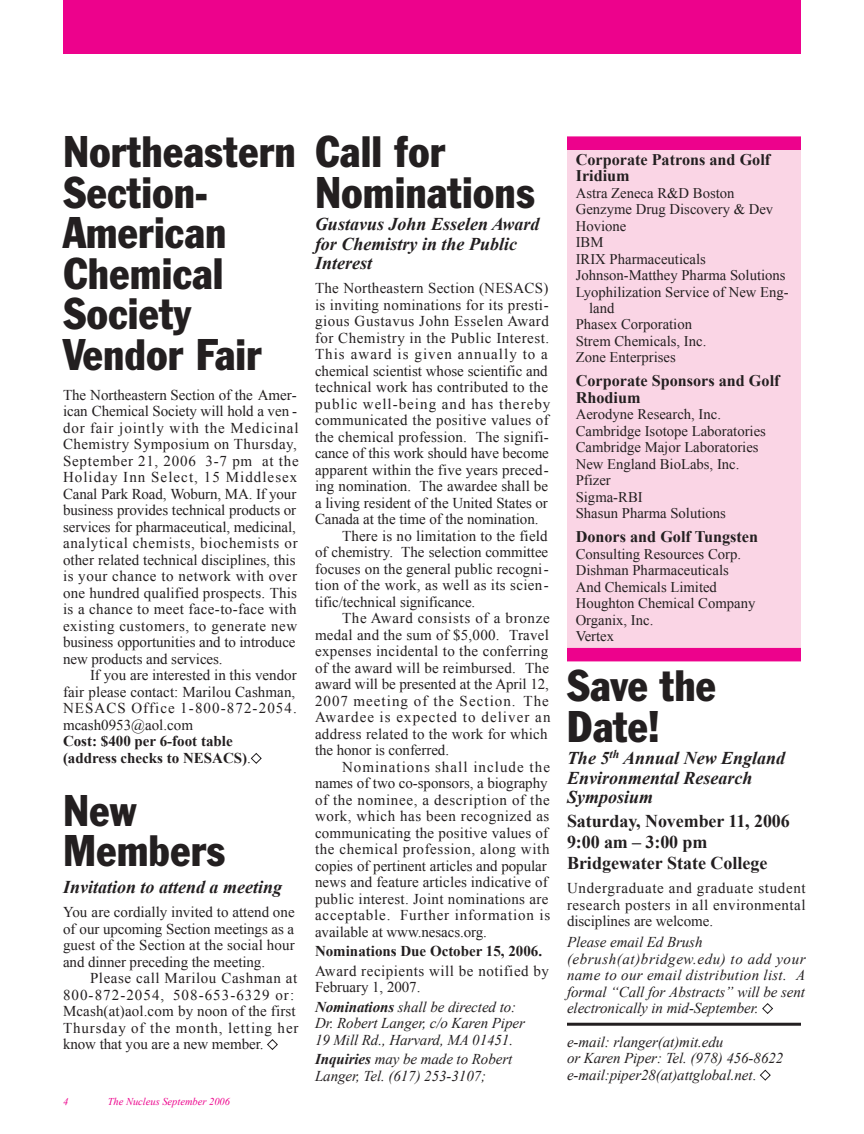
<style>
.page{position:relative;width:864px;height:1134px;background:#fff}
.page>*{position:absolute;margin:0;border:0;box-sizing:border-box;transform-origin:0 0}
.t1{font:condensed 43.5px/40.5px "Franklin Gothic BT";color:#231f20}
.t2{font:italic 700 18px/19.5px "Times New Roman";color:#231f20}
.t3{font:700 18px/21px "Times New Roman";letter-spacing:-.005em;color:#231f20}
.t4{font:700 16.2px/16.5px "Times New Roman";color:#231f20}
.t5{font:15px/16.5px "Times New Roman";letter-spacing:.015em;color:#231f20;text-align:justify}
.t6{font:italic 15px/16.5px "Times New Roman";letter-spacing:-.005em;color:#231f20}
.t7{font:15px "Times New Roman";letter-spacing:-.005em;color:#231f20}
.t8{font:15px/16.5px "Times New Roman";letter-spacing:.04em;color:#231f20}
.t9{font:15px "Times New Roman";letter-spacing:.07em;color:#231f20}
.t10{font:15px/16.5px "Times New Roman";letter-spacing:.035em;color:#231f20}
.t11{font:700 15px/16.5px "Times New Roman";color:#231f20}
.t12{font:15px "Times New Roman";letter-spacing:.055em;color:#231f20}
.t13{font:15px "Times New Roman";letter-spacing:.045em;color:#231f20}
.t14{font:14.7px/16.5px "Times New Roman";color:#231f20}
.t15{font:italic 10.5px "Times New Roman";color:#ed028c}
.s1{font-weight:700}
.s2{font-weight:400}
.s3{color:#fff}
.s4{font-style:normal}
</style>
<div class="page">
<div style="left:63px;top:0;width:738px;height:54px;background:#ed028c"></div>
<div style="left:567px;top:136px;width:234px;height:525px;background:#fad5e5"></div>
<div style="left:567px;top:648px;width:234px;height:13px;background:#ed028c"></div>
<div style="left:567px;top:137px;width:234px;height:13px;background:#ed028c"></div>
<hr style="left:567px;top:1023px;width:234px;height:3px;background:#231f20">
<h1 class="t1" style="left:315px;top:135px;width:222px;text-indent:-252px">Northeastern Call for<br>Nominations</h1>
<p class="t2" style="left:315px;top:214px;width:226px">Gustavus John Esselen Award for Chemistry in the Public<br>Interest</p>
<p class="t5" style="left:315px;top:280px;width:235px">The Northeastern Section (NESACS)</p>
<p class="t5" style="left:315px;top:296px;width:235px">is inviting nominations for its presti-</p>
<p class="t8" style="left:315px;top:313px;width:236px">gious Gustavus John Esselen Award</p>
<p class="t10" style="left:315px;top:329px;width:236px">for Chemistry in the Public Interest.</p>
<p class="t9" style="left:315px;top:344px;width:234px">This award is given annually to a</p>
<p class="t5" style="left:315px;top:362px;width:234px">chemical scientist whose scientific and</p>
<p class="t5" style="left:315px;top:379px;width:235px">technical work has contributed to the</p>
<p class="t9" style="left:315px;top:394px;width:237px">public well-being and has thereby</p>
<p class="t5" style="left:315px;top:412px;width:235px">communicated the positive values of</p>
<p class="t5" style="left:315px;top:428px;width:235px">the chemical profession. The signifi-</p>
<p class="t7" style="left:315px;top:443px;width:235px">cance of this work should have become</p>
<p class="t5" style="left:315px;top:461px;width:235px">apparent within the five years preced-</p>
<p class="t5" style="left:315px;top:478px;width:235px">ing nomination. The awardee shall be</p>
<p class="t7" style="left:315px;top:493px;width:234px">a living resident of the United States or</p>
<p class="t7" style="left:315px;top:509px;width:225px">Canada at the time of the nomination.</p>
<p class="t5" style="left:342px;top:527px;width:207px">There is no limitation to the field</p>
<p class="t7" style="left:315px;top:542px;width:235px">of chemistry. The selection committee</p>
<p class="t5" style="left:315px;top:560px;width:235px">focuses on the general public recogni-</p>
<p class="t5" style="left:315px;top:577px;width:235px">tion of the work, as well as its scien-</p>
<p class="t7" style="left:315px;top:592px;width:162px">tific/technical significance.</p>
<p class="t13" style="left:342px;top:608px;width:209px">The Award consists of a bronze</p>
<p class="t5" style="left:315px;top:626px;width:235px">medal and the sum of $5,000. Travel</p>
<p class="t5" style="left:315px;top:643px;width:235px">expenses incidental to the conferring</p>
<p class="t5" style="left:315px;top:659px;width:235px">of the award will be reimbursed. The</p>
<p class="t7" style="left:315px;top:674px;width:235px">award will be presented at the April 12,</p>
<p class="t9" style="left:315px;top:691px;width:235px">2007 meeting of the Section. The</p>
<p class="t9" style="left:315px;top:707px;width:237px">Awardee is expected to deliver an</p>
<p class="t5" style="left:315px;top:725px;width:234px">address related to the work for which</p>
<p class="t7" style="left:315px;top:740px;width:136px">the honor is conferred.</p>
<p class="t9" style="left:342px;top:757px;width:210px">Nominations shall include the</p>
<p class="t7" style="left:315px;top:773px;width:234px">names of two co-sponsors, a biography</p>
<p class="t8" style="left:315px;top:791px;width:236px">of the nominee, a description of the</p>
<p class="t10" style="left:315px;top:808px;width:236px">work, which has been recognized as</p>
<p class="t5" style="left:315px;top:824px;width:235px">communicating the positive values of</p>
<p class="t8" style="left:315px;top:841px;width:236px">the chemical profession, along with</p>
<p class="t7" style="left:315px;top:856px;width:233px">copies of pertinent articles and popular</p>
<p class="t5" style="left:315px;top:874px;width:234px">news and feature articles indicative of</p>
<p class="t5" style="left:315px;top:890px;width:235px">public interest. Joint nominations are</p>
<p class="t12" style="left:315px;top:905px;width:237px">acceptable. Further information is</p>
<p class="t7" style="left:315px;top:922px;width:174px">available at www.nesacs.org.</p>
<p class="t11" style="left:315px;top:943px;width:229px">Nominations Due October 15, 2006.</p>
<p class="t10" style="left:315px;top:962px;width:236px">Award recipients will be notified by<br>February 1, 2007.</p>
<p class="t6" style="left:315px;top:998px;width:211px"><span class="s1">Nominations</span> shall be directed to:<br>Dr. Robert Langer, c/o Karen Piper<br>19 Mill Rd., Harvard, MA 01451.</p>
<p class="t6" style="left:315px;top:1051px;width:199px"><span class="s1">Inquiries</span> may be made to Robert<br>Langer, Tel. (617) 253-3107;</p>
<h1 class="t1" style="left:63px;top:175px;width:200px">Section-<br>American<br>Chemical<br>Society<br>Vendor Fair</h1>
<p class="t5" style="left:63px;top:386px;width:237px;text-align:left">The Northeastern Section of the Amer&shy;ican Chemical Society will hold a ven - dor fair jointly with the Medicinal Chemistry Symposium on Thursday, September 21, 2006 3-7 pm at the Holiday Inn Select, 15 Middlesex Canal Park Road, Woburn, MA. If your business provides technical products or services for pharmaceutical, medicinal, analytical chemists, biochemists or other related technical disciplines, this is your chance to network with over one hundred qualified prospects. This is a chance to meet face-to-face with existing customers, to generate new business opportunities and to introduce new products and services.</p>
<p class="t5" style="left:63px;top:667px;width:235px;text-indent:27px">If you are interested in this vendor fair please contact: Marilou Cashman, NESACS Office 1-800-872-2054. mcash0953@aol.com</p>
<p class="t11" style="left:63px;top:733px;width:200px">Cost: $400 per 6-foot table (address checks to NESACS)<span class="s2">.</span><span class="s3">◆</span></p>
<h1 class="t1" style="left:63px;top:793px;width:164px">New<br>Members</h1>
<p class="t2" style="left:63px;top:877px;width:221px">Invitation to attend a meeting</p>
<p class="t5" style="left:63px;top:904px;width:233px">You are cordially invited to attend one of our upcoming Section meetings as a guest of the Section at the social hour and dinner preceding the meeting.</p>
<p class="t8" style="left:63px;top:970px;width:237px;text-indent:27px">Please call Marilou Cashman at 800-872-2054, 508-653-6329 or:<br>Mcash(at)aol.com by noon of the first Thursday of the month, letting her know that you are a new member. <span class="s3">◆</span></p>
<p class="t15" style="left:63px;top:1094px;width:7px">4</p>
<p class="t15" style="left:108px;top:1094px;width:124px">The Nucleus September 2006</p>
<p class="t4" style="left:576px;top:151px;width:196px">Corporate Patrons and Golf<br>Iridium</p>
<p class="t14" style="left:576px;top:185px;width:160px">Astra Zeneca R&amp;D Boston</p>
<p class="t14" style="left:576px;top:201px;width:199px">Genzyme Drug Discovery &amp; Dev</p>
<p class="t14" style="left:576px;top:218px;width:52px">Hovione</p>
<p class="t14" style="left:576px;top:234px;width:29px">IBM</p>
<p class="t14" style="left:576px;top:251px;width:132px">IRIX Pharmaceuticals</p>
<p class="t14" style="left:576px;top:267px;width:211px">Johnson-Matthey Pharma Solutions</p>
<p class="t14" style="left:576px;top:284px;width:215px">Lyophilization Service of New Eng-</p>
<p class="t14" style="left:589px;top:299px;width:27px">land</p>
<p class="t14" style="left:576px;top:316px;width:118px">Phasex Corporation</p>
<p class="t14" style="left:576px;top:332px;width:132px">Strem Chemicals, Inc.</p>
<p class="t14" style="left:576px;top:349px;width:102px">Zone Enterprises</p>
<p class="t4" style="left:576px;top:372px;width:205px">Corporate Sponsors and Golf<br>Rhodium</p>
<p class="t14" style="left:576px;top:406px;width:192px">Aerodyne Research, Inc.<br>Cambridge Isotope Laboratories<br>Cambridge Major Laboratories<br>New England BioLabs, Inc.<br>Pfizer<br>Sigma-RBI<br>Shasun Pharma Solutions</p>
<p class="t4" style="left:576px;top:528px;width:184px">Donors and Golf Tungsten</p>
<p class="t14" style="left:576px;top:545px;width:181px">Consulting Resources Corp.<br>Dishman Pharmaceuticals<br>And Chemicals Limited<br>Houghton Chemical Company<br>Organix, Inc.<br>Vertex</p>
<h1 class="t1" style="left:567px;top:669px;width:151px">Save the<br>Date!</h1>
<p class="t2" style="left:567px;top:748px;width:220px">The 5<sup>th</sup> Annual New England<br>Environmental Research<br>Symposium</p>
<p class="t3" style="left:567px;top:810px;width:224px">Saturday, November 11, 2006<br>9:00 am – 3:00 pm<br>Bridgewater State College</p>
<p class="t5" style="left:567px;top:880px;width:240px">Undergraduate and graduate student research posters in all environmental disciplines are welcome.</p>
<p class="t6" style="left:567px;top:934px;width:240px">Please email Ed Brush (ebrush(at)bridgew.edu) to add your name to our email distribution list. A formal “Call for Abstracts” will be sent electronically in mid-September. <span class="s3">◆</span></p>
<p class="t6" style="left:567px;top:1033px;width:218px">e-mail: rlanger(at)mit.edu<br>or Karen Piper: Tel. (978) 456-8622 e-mail:piper28(at)attglobal.net<span class="s4">.</span> <span class="s3">◆</span></p>
</div>
